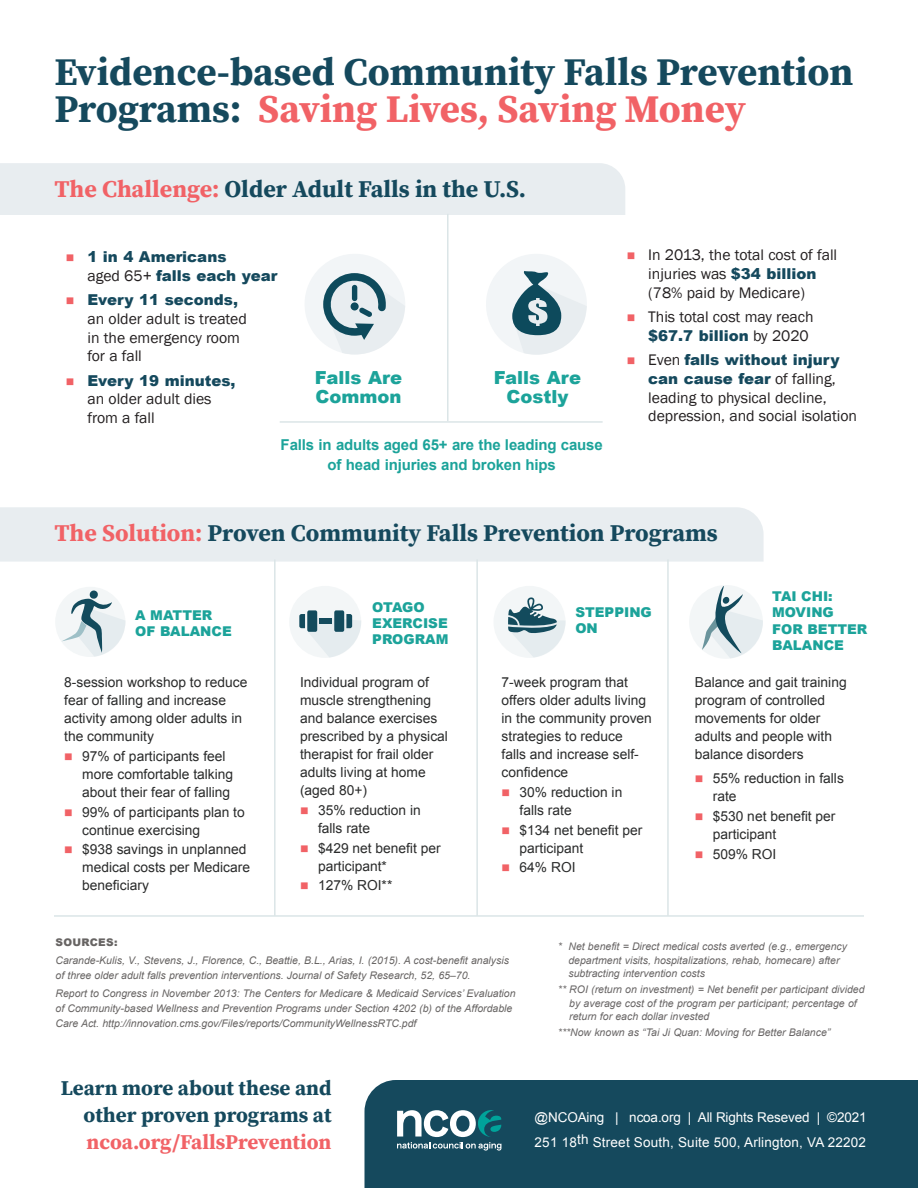
<style>
.page{position:relative;width:918px;height:1188px;background:#fff}
.page>*{position:absolute;margin:0;border:0;box-sizing:border-box;transform-origin:0 0}
.t1{font:700 39px/37.5px "Source Serif Pro";color:#15495d}
.Subhead_1{font:700 24px "Source Serif Pro";color:#15495d}
.Subhead_1-2{font:700 21px/27px "Source Serif Pro";color:#15495d;text-align:justify}
.Body_text_1{font:900 18px/18.8px "Arial";color:#1ca39a}
.Body_text_1-2{font:15.75px/18.8px "Franklin Gothic";letter-spacing:-.005em;color:#231f20}
.Body_text_1-3{font:900 15px/18.8px "Arial";color:#15495d}
.bull{font:700 15px/19.5px "Arial";letter-spacing:-.01em;color:#1ca39a;text-align:center}
.body_text{font:13.8px/18px "Arial";color:#2a2b2b}
.Subhead_1-3{font:13.8px/18px "Arial";color:#2a2b2b}
.ParaStyle06-Leading{font:13.5px/25.5px "Arial";letter-spacing:.015em;color:#fff}
.Subhead_1-4{font:900 13.5px/16.2px "Arial";color:#1ca39a}
.body_text-2{font:900 13.5px/16.2px "Arial";color:#1ca39a}
.Body_text_1-4{font:italic 10.5px/15px "Arial";color:#676463}
.Body_text_1-5{font:italic 10.5px/13.5px "Arial";color:#686565}
.Body_text_1-6{font:900 10.5px "Arial";letter-spacing:.03em;color:#676463}
.s1{color:#f16266}
.s2{font-family:"Franklin Gothic";font-weight:400;font-size:15.75px;color:#231f20}
.s3{font-family:"Arial";font-weight:900;font-size:15px;color:#15495d}
</style>
<div class="page">
<div style="left:0;top:163px;width:625px;height:52px;background:#e8edf0"></div>
<div style="left:0;top:507px;width:764px;height:55px;background:#e8edf0"></div>
<hr style="left:274px;top:559px;width:2px;height:357px;background:#dbe5e7">
<hr style="left:476px;top:559px;width:2px;height:357px;background:#dbe5e7">
<hr style="left:667px;top:559px;width:2px;height:357px;background:#dbe5e7">
<div style="left:289px;top:586px;width:72px;height:72px;background:#f3f6f7;border-radius:50%"></div>
<div style="left:307px;top:610px;width:10px;height:22px;background:#134b5d;border-radius:2px"></div>
<div style="left:334px;top:610px;width:10px;height:22px;background:#134b5d;border-radius:2px"></div>
<svg style="left:299px;top:614px;width:62px;height:43px"></svg>
<div style="left:55px;top:587px;width:70px;height:70px;background:#f3f6f7;border-radius:50%"></div>
<svg style="left:62px;top:590px;width:64px;height:66px"></svg>
<div style="left:494px;top:586px;width:72px;height:72px;background:#f3f6f7;border-radius:50%"></div>
<svg style="left:508px;top:597px;width:58px;height:60px"></svg>
<div style="left:689px;top:585px;width:74px;height:74px;background:#f3f6f7;border-radius:50%"></div>
<svg style="left:702px;top:586px;width:61px;height:72px"></svg>
<svg style="left:486px;top:254px;width:101px;height:101px"></svg>
<svg style="left:305px;top:254px;width:100px;height:101px"></svg>
<div style="left:364px;top:1080px;width:554px;height:108px;background:#15495d"></div>
<hr style="left:447px;top:214px;width:1px;height:207px;background:#dbe5e7">
<hr style="left:280px;top:421px;width:323px;height:2px;background:#dbe5e7">
<hr style="left:54px;top:915px;width:810px;height:2px;background:#dbe5e7">
<svg style="left:397px;top:1109px;width:104px;height:42px"></svg>
<p class="t1" style="left:54px;top:52px;width:801px">Evidence-based Community Falls Prevention<br>Programs: <span class="s1">Saving Lives, Saving Money</span></p>
<p class="Subhead_1" style="left:54px;top:172px;width:473px"><span class="s1">The Challenge:</span> Older Adult Falls in the U.S.</p>
<p class="Body_text_1-3" style="left:87px;top:247px;width:191px;text-indent:-22px"><span class="s1">■</span> 1 in 4 Americans<br><span class="s2">aged 65+</span> falls each year</p>
<p class="Body_text_1-3" style="left:66px;top:290px;width:174px"><span class="s1">■</span> Every 11 seconds,</p>
<p class="Body_text_1-2" style="left:87px;top:310px;width:161px">an older adult is treated in the emergency room for a fall</p>
<p class="Body_text_1-3" style="left:66px;top:370px;width:171px"><span class="s1">■</span> Every 19 minutes,</p>
<p class="Body_text_1-2" style="left:87px;top:390px;width:126px">an older adult dies from a fall</p>
<p class="Body_text_1" style="left:315px;top:368px;width:89px">Falls Are<br>Common</p>
<p class="Body_text_1" style="left:494px;top:368px;width:89px;text-align:center">Falls Are<br>Costly</p>
<p class="bull" style="left:281px;top:436px;width:324px">Falls in adults aged 65+ are the leading cause of head injuries and broken hips</p>
<p class="Body_text_1-2" style="left:648px;top:246px;width:190px;text-indent:-22px"><span class="s1">■</span> In 2013, the total cost of fall injuries was <span class="s3">$34 billion </span>(78% paid by Medicare)</p>
<p class="Body_text_1-2" style="left:627px;top:308px;width:188px"><span class="s1">■</span> This total cost may reach</p>
<p class="Body_text_1-3" style="left:648px;top:326px;width:162px">$67.7 billion <span class="s2">by 2020</span></p>
<p class="Body_text_1-3" style="left:627px;top:350px;width:214px;text-align:right"><span class="s1">■</span> <span class="s2">Even</span> falls without injury can cause fear <span class="s2">of falling,</span></p>
<p class="Body_text_1-2" style="left:648px;top:388px;width:210px">leading to physical decline, depression, and social isolation</p>
<p class="Subhead_1" style="left:54px;top:517px;width:665px"><span class="s1">The Solution:</span> Proven Community Falls Prevention Programs</p>
<p class="body_text-2" style="left:135px;top:607px;width:98px">A MATTER<br>OF BALANCE</p>
<p class="Subhead_1-4" style="left:372px;top:598px;width:78px">OTAGO<br>EXERCISE<br>PROGRAM</p>
<p class="Subhead_1-4" style="left:575px;top:603px;width:78px">STEPPING<br>ON</p>
<p class="Subhead_1-4" style="left:772px;top:588px;width:97px">TAI CHI:<br>MOVING<br>FOR BETTER<br>BALANCE</p>
<p class="body_text" style="left:64px;top:673px;width:185px">8-session workshop to reduce fear of falling and increase activity among older adults in the community</p>
<p class="body_text" style="left:82px;top:747px;width:153px;text-indent:-18px"><span class="s1">■</span> 97% of participants feel more comfortable talking about their fear of falling</p>
<p class="body_text" style="left:82px;top:803px;width:164px;text-indent:-18px"><span class="s1">■</span> 99% of participants plan to continue exercising</p>
<p class="body_text" style="left:82px;top:841px;width:169px;text-indent:-18px"><span class="s1">■</span> $938 savings in unplanned medical costs per Medicare beneficiary</p>
<p class="body_text" style="left:300px;top:673px;width:150px">Individual program of muscle strengthening and balance exercises prescribed by a physical therapist for frail older adults living at home (aged 80+)</p>
<p class="body_text" style="left:318px;top:801px;width:104px;text-indent:-18px"><span class="s1">■</span> 35% reduction in falls rate</p>
<p class="body_text" style="left:318px;top:839px;width:124px;text-indent:-18px"><span class="s1">■</span> $429 net benefit per participant*</p>
<p class="body_text" style="left:300px;top:877px;width:94px"><span class="s1">■</span> 127% ROI**</p>
<p class="body_text" style="left:502px;top:673px;width:152px">7-week program that offers older adults living in the community proven strategies to reduce<br>falls and increase self&shy;confidence</p>
<p class="body_text" style="left:520px;top:783px;width:104px;text-indent:-18px"><span class="s1">■</span> 30% reduction in falls rate</p>
<p class="body_text" style="left:520px;top:821px;width:124px;text-indent:-18px"><span class="s1">■</span> $134 net benefit per participant</p>
<p class="body_text" style="left:502px;top:859px;width:75px"><span class="s1">■</span> 64% ROI</p>
<p class="Subhead_1-3" style="left:695px;top:673px;width:153px">Balance and gait training program of controlled movements for older adults and people with balance disorders</p>
<p class="body_text" style="left:713px;top:770px;width:133px;text-indent:-18px"><span class="s1">■</span> 55% reduction in falls rate</p>
<p class="body_text" style="left:713px;top:807px;width:124px;text-indent:-18px"><span class="s1">■</span> $530 net benefit per participant</p>
<p class="body_text" style="left:695px;top:845px;width:83px"><span class="s1">■</span> 509% ROI</p>
<p class="Body_text_1-6" style="left:56px;top:934px;width:64px">SOURCES:</p>
<p class="Body_text_1-4" style="left:56px;top:953px;width:455px">Carande-Kulis, V., Stevens, J., Florence, C., Beattie, B.L., Arias, I. (2015). A cost-benefit analysis of three older adult falls prevention interventions. Journal of Safety Research, 52, 65–70.</p>
<p class="Body_text_1-4" style="left:56px;top:986px;width:462px">Report to Congress in November 2013: The Centers for Medicare &amp; Medicaid Services’ Evaluation of Community-based Wellness and Prevention Programs under Section 4202 (b) of the Affordable<br>Care Act. http://innovation.cms.gov/Files/reports/CommunityWellnessRTC.pdf</p>
<p class="Subhead_1-2" style="left:84px;top:1074px;width:249px;text-indent:-23px">Learn more about these and other proven programs at <span class="s1">ncoa.org/FallsPrevention</span></p>
<p class="Body_text_1-5" style="left:568px;top:940px;width:280px;text-indent:-11px">* Net benefit = Direct medical costs averted (e.g., emergency department visits, hospitalizations, rehab, homecare) after subtracting intervention costs</p>
<p class="Body_text_1-5" style="left:569px;top:983px;width:297px;text-indent:-11px">** ROI (return on investment) = Net benefit per participant divided by average cost of the program per participant; percentage of return for each dollar invested</p>
<p class="Body_text_1-5" style="left:558px;top:1025px;width:274px">***Now known as “Tai Ji Quan: Moving for Better Balance”</p>
<p class="ParaStyle06-Leading" style="left:535px;top:1105px;width:334px">@NCOAing | ncoa.org | All Rights Reseved | ©2021<br>251 18th Street South, Suite 500, Arlington, VA 22202</p>
</div>
